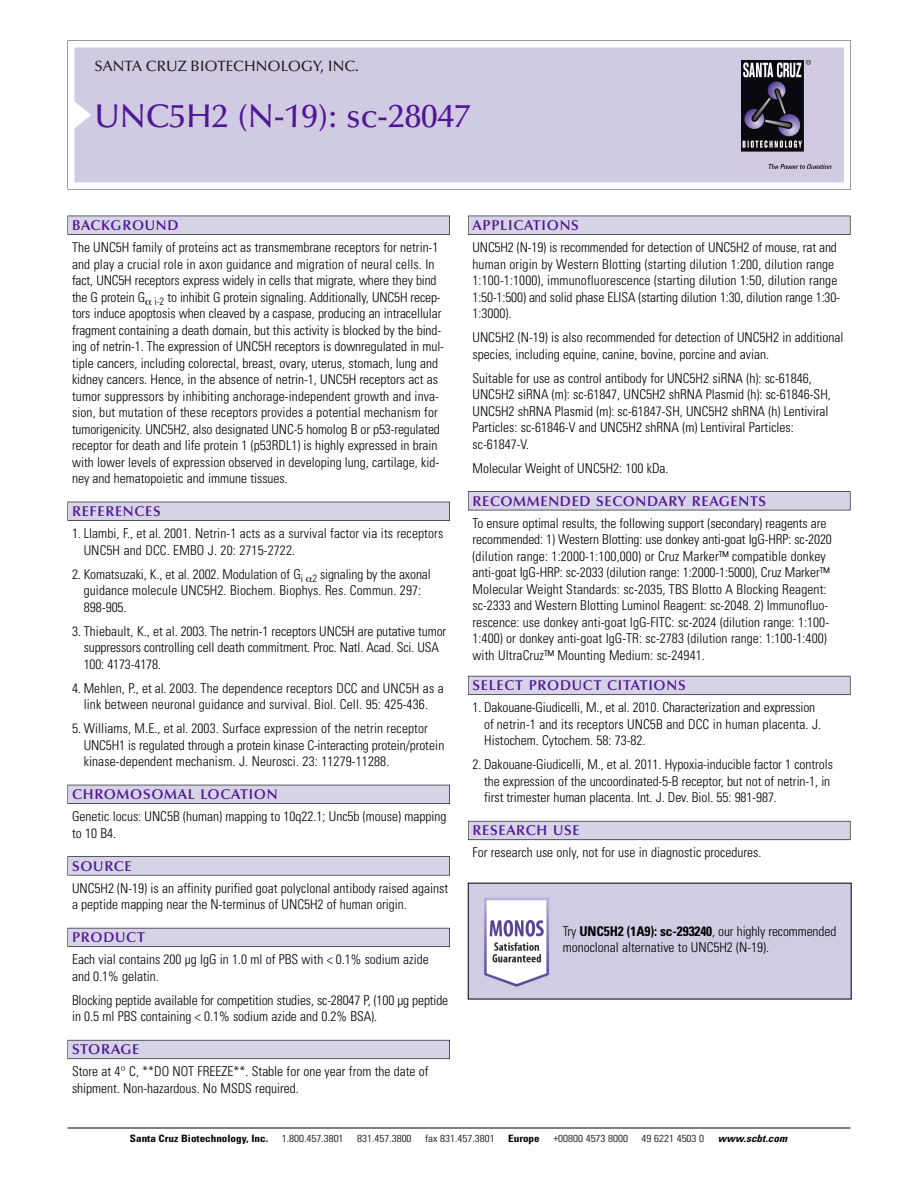
<style>
.page{position:relative;width:918px;height:1188px;background:#fff}
.page>*{position:absolute;margin:0;border:0;box-sizing:border-box;transform-origin:0 0}
.t1{font:500 33px "Optima";color:#511695}
.t2{font:500 15px "Optima";color:#231f20}
.t3{font:600 14.25px "Optima";letter-spacing:.05em;color:#511695}
.t4{font:300 condensed 13.5px/16.5px "Univers";color:#000}
.t5{font:300 condensed 10.2px "Univers";color:#000;scale:1.1 1}
.t6{font:700 condensed 10.2px "Univers";color:#000;scale:1.1 1}
.t7{font:italic 700 condensed 10.2px "Univers";letter-spacing:.005em;color:#000;scale:1.1 1}
.s1{font-weight:700}
</style>
<div class="page">
<svg style="left:68px;top:40px;width:783px;height:149px"></svg>
<div style="left:74px;top:47px;width:770px;height:135px;background:#d1cae3"></div>
<img style="left:741px;top:60px;width:90px;height:108px">
<div style="left:68px;top:216px;width:382px;height:19px;background:#525155"></div>
<div style="left:68px;top:216px;width:381px;height:18px;background:#d7d3e7"></div>
<div style="left:68px;top:502px;width:382px;height:19px;background:#515055"></div>
<div style="left:68px;top:502px;width:381px;height:18px;background:#d7d3e7"></div>
<div style="left:68px;top:785px;width:382px;height:19px;background:#525158"></div>
<div style="left:68px;top:785px;width:381px;height:18px;background:#d7d3e7"></div>
<div style="left:68px;top:856px;width:382px;height:19px;background:#575759"></div>
<div style="left:68px;top:857px;width:381px;height:18px;background:#d7d3e7"></div>
<div style="left:68px;top:928px;width:382px;height:19px;background:#5b5a62"></div>
<div style="left:68px;top:928px;width:381px;height:18px;background:#d7d3e7"></div>
<div style="left:68px;top:1040px;width:382px;height:19px;background:#66646e"></div>
<div style="left:68px;top:1040px;width:381px;height:18px;background:#d7d3e7"></div>
<div style="left:468px;top:216px;width:382px;height:19px;background:#525155"></div>
<div style="left:468px;top:216px;width:382px;height:18px;background:#d7d3e7"></div>
<div style="left:468px;top:491px;width:382px;height:19px;background:#525155"></div>
<div style="left:468px;top:492px;width:382px;height:18px;background:#d7d3e7"></div>
<div style="left:468px;top:676px;width:382px;height:19px;background:#5b5a62"></div>
<div style="left:468px;top:676px;width:382px;height:18px;background:#d7d3e7"></div>
<div style="left:468px;top:821px;width:382px;height:19px;background:#66646e"></div>
<div style="left:468px;top:821px;width:382px;height:18px;background:#d7d3e7"></div>
<hr style="left:68px;top:1128px;width:782px;height:1px;background:#000">
<img style="left:470px;top:885px;width:380px;height:112px">
<p class="t2" style="left:94px;top:61px;width:266px">SANTA CRUZ BIOTECHNOLOGY, INC.</p>
<h1 class="t1" style="left:94px;top:103px;width:378px">UNC5H2 (N-19): sc-28047</h1>
<p class="t3" style="left:72px;top:219px;width:108px">BACKGROUND</p>
<p class="t4" style="left:72px;top:240px;width:373px">The UNC5H family of proteins act as transmembrane receptors for netrin-1 and play a crucial role in axon guidance and migration of neural cells. In fact, UNC5H receptors express widely in cells that migrate, where they bind the G protein G <sub>i-2</sub> to inhibit G protein signaling. Additionally, UNC5H recep&shy;tors induce apoptosis when cleaved by a caspase, producing an intracellular fragment containing a death domain, but this activity is blocked by the bind&shy;ing of netrin-1. The expression of UNC5H receptors is downregulated in mul&shy;tiple cancers, including colorectal, breast, ovary, uterus, stomach, lung and kidney cancers. Hence, in the absence of netrin-1, UNC5H receptors act as tumor suppressors by inhibiting anchorage-independent growth and inva&shy;sion, but mutation of these receptors provides a potential mechanism for tumorigenicity. UNC5H2, also designated UNC-5 homolog B or p53-regulated receptor for death and life protein 1 (p53RDL1) is highly expressed in brain with lower levels of expression observed in developing lung, cartilage, kid&shy;ney and hematopoietic and immune tissues.</p>
<p class="t3" style="left:72px;top:506px;width:90px">REFERENCES</p>
<p class="t4" style="left:84px;top:526px;width:361px;text-indent:-12px">1. Llambi, F., et al. 2001. Netrin-1 acts as a survival factor via its receptors<br>UNC5H and DCC. EMBO J. 20: 2715-2722.</p>
<p class="t4" style="left:84px;top:567px;width:349px;text-indent:-12px">2. Komatsuzaki, K., et al. 2002. Modulation of G<sub>i</sub> <sub>2</sub> signaling by the axonal guidance molecule UNC5H2. Biochem. Biophys. Res. Commun. 297:<br>898-905.</p>
<p class="t4" style="left:84px;top:624px;width:364px;text-indent:-12px">3. Thiebault, K., et al. 2003. The netrin-1 receptors UNC5H are putative tumor suppressors controlling cell death commitment. Proc. Natl. Acad. Sci. USA<br>100: 4173-4178.</p>
<p class="t4" style="left:72px;top:681px;width:373px;text-align:center">4. Mehlen, P., et al. 2003. The dependence receptors DCC and UNC5H as a link between neuronal guidance and survival. Biol. Cell. 95: 425-436.</p>
<p class="t4" style="left:84px;top:721px;width:362px;text-indent:-12px">5. Williams, M.E., et al. 2003. Surface expression of the netrin receptor<br>UNC5H1 is regulated through a protein kinase C-interacting protein/protein kinase-dependent mechanism. J. Neurosci. 23: 11279-11288.</p>
<p class="t3" style="left:72px;top:789px;width:207px">CHROMOSOMAL LOCATION</p>
<p class="t4" style="left:72px;top:809px;width:376px">Genetic locus: UNC5B (human) mapping to 10q22.1; Unc5b (mouse) mapping to 10 B4.</p>
<p class="t3" style="left:72px;top:860px;width:61px">SOURCE</p>
<p class="t4" style="left:72px;top:881px;width:378px">UNC5H2 (N-19) is an affinity purified goat polyclonal antibody raised against a peptide mapping near the N-terminus of UNC5H2 of human origin.</p>
<p class="t3" style="left:72px;top:932px;width:74px">PRODUCT</p>
<p class="t4" style="left:72px;top:952px;width:358px">Each vial contains 200 µg IgG in 1.0 ml of PBS with &lt; 0.1% sodium azide and 0.1% gelatin.</p>
<p class="t4" style="left:72px;top:993px;width:378px">Blocking peptide available for competition studies, sc-28047 P, (100 µg peptide in 0.5 ml PBS containing &lt; 0.1% sodium azide and 0.2% BSA).</p>
<p class="t3" style="left:72px;top:1044px;width:69px">STORAGE</p>
<p class="t4" style="left:72px;top:1064px;width:358px">Store at 4° C, **DO NOT FREEZE**. Stable for one year from the date of shipment. Non-hazardous. No MSDS required.</p>
<p class="t3" style="left:473px;top:219px;width:108px">APPLICATIONS</p>
<p class="t4" style="left:473px;top:240px;width:369px">UNC5H2 (N-19) is recommended for detection of UNC5H2 of mouse, rat and human origin by Western Blotting (starting dilution 1:200, dilution range 1:100-1:1000), immunofluorescence (starting dilution 1:50, dilution range 1:50-1:500) and solid phase ELISA (starting dilution 1:30, dilution range 1:30- 1:3000).</p>
<p class="t4" style="left:473px;top:330px;width:372px">UNC5H2 (N-19) is also recommended for detection of UNC5H2 in additional species, including equine, canine, bovine, porcine and avian.</p>
<p class="t4" style="left:473px;top:371px;width:360px">Suitable for use as control antibody for UNC5H2 siRNA (h): sc-61846, UNC5H2 siRNA (m): sc-61847, UNC5H2 shRNA Plasmid (h): sc-61846-SH, UNC5H2 shRNA Plasmid (m): sc-61847-SH, UNC5H2 shRNA (h) Lentiviral Particles: sc-61846-V and UNC5H2 shRNA (m) Lentiviral Particles: sc-61847-V.</p>
<p class="t4" style="left:473px;top:461px;width:198px">Molecular Weight of UNC5H2: 100 kDa.</p>
<p class="t3" style="left:473px;top:495px;width:295px">RECOMMENDED SECONDARY REAGENTS</p>
<p class="t4" style="left:473px;top:516px;width:361px">To ensure optimal results, the following support (secondary) reagents are recommended: 1) Western Blotting: use donkey anti-goat IgG-HRP: sc-2020 (dilution range: 1:2000-1:100,000) or Cruz Marker™ compatible donkey anti-goat IgG-HRP: sc-2033 (dilution range: 1:2000-1:5000), Cruz Marker™ Molecular Weight Standards: sc-2035, TBS Blotto A Blocking Reagent: sc-2333 and Western Blotting Luminol Reagent: sc-2048. 2) Immunofluo&shy;rescence: use donkey anti-goat IgG-FITC: sc-2024 (dilution range: 1:100- 1:400) or donkey anti-goat IgG-TR: sc-2783 (dilution range: 1:100-1:400) with UltraCruz™ Mounting Medium: sc-24941.</p>
<p class="t3" style="left:473px;top:680px;width:215px">SELECT PRODUCT CITATIONS</p>
<p class="t4" style="left:484px;top:700px;width:338px;text-indent:-12px">1. Dakouane-Giudicelli, M., et al. 2010. Characterization and expression of netrin-1 and its receptors UNC5B and DCC in human placenta. J.<br>Histochem. Cytochem. 58: 73-82.</p>
<p class="t4" style="left:484px;top:757px;width:350px;text-indent:-12px">2. Dakouane-Giudicelli, M., et al. 2011. Hypoxia-inducible factor 1 controls the expression of the uncoordinated-5-B receptor, but not of netrin-1, in first trimester human placenta. Int. J. Dev. Biol. 55: 981-987.</p>
<p class="t3" style="left:473px;top:825px;width:109px">RESEARCH USE</p>
<p class="t4" style="left:473px;top:845px;width:290px">For research use only, not for use in diagnostic procedures.</p>
<p class="t4" style="left:563px;top:924px;width:275px">Try <span class="s1">UNC5H2 (1A9): sc-293240</span>, our highly recommended monoclonal alternative to UNC5H2 (N-19).</p>
<p class="t6" style="left:130px;top:1135px;width:127px">Santa Cruz Biotechnology, Inc.</p>
<p class="t5" style="left:282px;top:1135px;width:58px">1.800.457.3801</p>
<p class="t5" style="left:357px;top:1135px;width:51px">831.457.3800</p>
<p class="t5" style="left:425px;top:1135px;width:65px">fax 831.457.3801</p>
<p class="t6" style="left:508px;top:1135px;width:30px">Europe</p>
<p class="t5" style="left:553px;top:1135px;width:69px">+00800 4573 8000</p>
<p class="t5" style="left:642px;top:1135px;width:58px">49 6221 4503 0</p>
<p class="t7" style="left:718px;top:1135px;width:64px">www.scbt.com</p>
</div>
